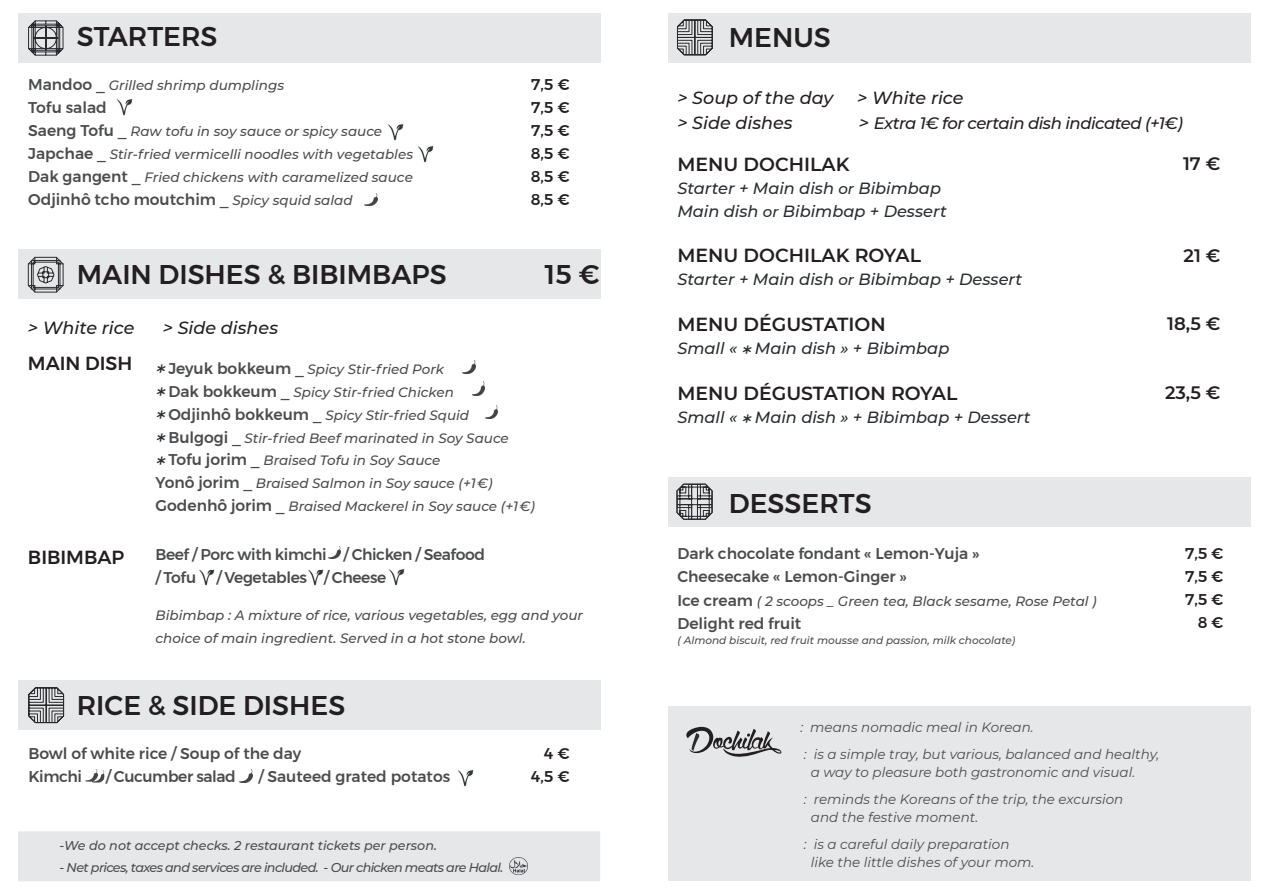
<style>
.page{position:relative;width:1263px;height:893px;background:#fff}
.page>*{position:absolute;margin:0;border:0;box-sizing:border-box;transform-origin:0 0}
.t1{font:500 27px "Montserrat";color:#231f20}
.t2{font:600 18.9px "Montserrat";color:#231f20}
.t3{font:500 18.9px "Montserrat";color:#231f20}
.t4{font:600 18px "Montserrat";color:#231f20}
.t5{font:italic 500 17.55px "Montserrat";color:#231f20}
.t6{font:italic 500 16.5px "Montserrat";letter-spacing:-.03em;color:#231f20}
.t7{font:italic 500 16.2px/23px "Montserrat";color:#292d2f}
.t8{font:500 15.6px/23px "Montserrat";color:#4b4c4d}
.t9{font:500 15.6px/23px "Montserrat";letter-spacing:-.025em;color:#4b4c4d}
.t10{font:500 15.6px/23px "Montserrat";color:#231f20;text-align:right}
.t11{font:italic 500 13.5px/23px "Montserrat";color:#4b4c4d}
.t12{font:italic 13.5px/27px "Montserrat";color:#4b4c4d}
.t13{font:italic 500 12.75px "Montserrat";letter-spacing:-.05em;color:#4b4c4d}
.t14{font:italic 500 12.75px "Montserrat";color:#4b4c4d}
.t15{font:italic 500 10.5px "Montserrat";color:#4b4c4d}
.s1{font-style:normal;font-size:15.6px}
.s2{font-style:italic;font-size:13.5px}
.s3{font-size:22.5px;color:#292d2f}
.s4{font-size:17.55px}
.s5{font-size:15px}
.s6{font-size:22.5px}
</style>
<div class="page">
<div style="left:18px;top:13px;width:582px;height:50px;background:#e6e7e9"></div>
<div style="left:668px;top:13px;width:582px;height:50px;background:#e6e7e9"></div>
<div style="left:668px;top:477px;width:582px;height:50px;background:#e6e7e9"></div>
<div style="left:668px;top:706px;width:582px;height:175px;background:#e6e7e9"></div>
<div style="left:18px;top:831px;width:582px;height:50px;background:#e6e7e9"></div>
<div style="left:18px;top:249px;width:582px;height:50px;background:#e6e7e9"></div>
<div style="left:18px;top:680px;width:582px;height:50px;background:#e6e7e9"></div>
<svg style="left:28px;top:687px;width:36px;height:37px"></svg>
<svg style="left:677px;top:19px;width:36px;height:37px"></svg>
<svg style="left:28px;top:20px;width:36px;height:36px"></svg>
<img style="left:116px;top:98px;width:17px;height:18px">
<img style="left:417px;top:145px;width:17px;height:18px">
<svg style="left:365px;top:193px;width:12px;height:12px"></svg>
<img style="left:387px;top:123px;width:17px;height:18px">
<svg style="left:463px;top:360px;width:12px;height:13px"></svg>
<svg style="left:27px;top:256px;width:37px;height:37px"></svg>
<img style="left:388px;top:568px;width:17px;height:17px">
<img style="left:199px;top:570px;width:16px;height:15px">
<img style="left:306px;top:570px;width:18px;height:15px">
<svg style="left:328px;top:546px;width:13px;height:12px"></svg>
<img style="left:457px;top:769px;width:17px;height:17px">
<svg style="left:85px;top:769px;width:19px;height:14px"></svg>
<svg style="left:240px;top:770px;width:12px;height:12px"></svg>
<svg style="left:676px;top:483px;width:37px;height:37px"></svg>
<img style="left:509px;top:857px;width:19px;height:18px">
<svg style="left:686px;top:727px;width:95px;height:30px"></svg>
<svg style="left:472px;top:382px;width:13px;height:13px"></svg>
<img style="left:485px;top:405px;width:12px;height:14px">
<h1 class="t1" style="left:77px;top:16px;width:142px">STARTERS</h1>
<p class="t11" style="left:28px;top:73px;width:257px"><span class="s1">Mandoo _</span> Grilled shrimp dumplings</p>
<p class="t8" style="left:28px;top:96px;width:80px">Tofu salad</p>
<p class="t11" style="left:28px;top:119px;width:386px"><span class="s1">Saeng Tofu _</span> Raw tofu in soy sauce or spicy sauce<br><span class="s1">Japchae _</span> Stir-fried vermicelli noodles with vegetables<br><span class="s1">Dak gangent _</span> Fried chickens with caramelized sauce</p>
<p class="t8" style="left:28px;top:188px;width:326px">Odjinhô tcho moutchim _ <span class="s2">Spicy squid salad</span></p>
<h1 class="t1" style="left:77px;top:253px;width:371px">MAIN DISHES &amp; BIBIMBAPS</h1>
<p class="t5" style="left:28px;top:316px;width:108px">&gt; White rice</p>
<p class="t5" style="left:163px;top:316px;width:117px">&gt; Side dishes</p>
<p class="t10" style="left:531px;top:73px;width:40px;text-align:justify">7,5 € 7,5 € 7,5 € 8,5 € 8,5 € 8,5 €</p>
<h1 class="t1" style="left:545px;top:253px;width:56px">15 €</h1>
<h2 class="t3" style="left:28px;top:349px;width:106px">MAIN DISH</h2>
<p class="t11" style="left:156px;top:357px;width:381px"><span class="s3">*</span> <span class="s1">Jeyuk bokkeum _</span> Spicy Stir-fried Pork<br><span class="s3">*</span> <span class="s1">Dak bokkeum _</span> Spicy Stir-fried Chicken<br><span class="s3">*</span> <span class="s1">Odjinhô bokkeum _</span> Spicy Stir-fried Squid<br><span class="s3">*</span> <span class="s1">Bulgogi _</span> Stir-fried Beef marinated in Soy Sauce<br><span class="s3">*</span> <span class="s1">Tofu jorim _</span> Braised Tofu in Soy Sauce<br><span class="s1">Yonô jorim _</span> Braised Salmon in Soy sauce (+1€)<br><span class="s1">Godenhô jorim _</span> Braised Mackerel in Soy sauce (+1€)</p>
<h2 class="t3" style="left:28px;top:542px;width:98px">BIBIMBAP</h2>
<p class="t9" style="left:155px;top:543px;width:331px">Beef / Porc with kimchi / Chicken / Seafood / Tofu</p>
<p class="t9" style="left:216px;top:566px;width:171px">/ Vegetables / Cheese</p>
<p class="t11" style="left:156px;top:603px;width:429px">Bibimbap : A mixture of rice, various vegetables, egg and your choice of main ingredient. Served in a hot stone bowl.</p>
<h1 class="t1" style="left:77px;top:684px;width:270px">RICE &amp; SIDE DISHES</h1>
<p class="t8" style="left:28px;top:742px;width:274px">Bowl of white rice / Soup of the day<br>Kimchi</p>
<p class="t9" style="left:106px;top:765px;width:132px">/ Cucumber salad</p>
<p class="t8" style="left:258px;top:765px;width:193px">/ Sauteed grated potatos</p>
<p class="t14" style="left:60px;top:837px;width:379px">-We do not accept checks. 2 restaurant tickets per person.</p>
<p class="t13" style="left:60px;top:858px;width:445px">- Net prices, taxes and services are included. - Our chicken meats are Halal.</p>
<p class="t10" style="left:531px;top:742px;width:40px">4 €<br>4,5 €</p>
<h1 class="t1" style="left:729px;top:16px;width:103px">MENUS</h1>
<p class="t5" style="left:677px;top:85px;width:158px">&gt; Soup of the day</p>
<p class="t5" style="left:857px;top:85px;width:108px">&gt; White rice</p>
<p class="t5" style="left:677px;top:111px;width:117px">&gt; Side dishes</p>
<p class="t6" style="left:859px;top:112px;width:326px"><span class="s4">&gt;</span> Extra 1€ for certain dish indicated (+1€)</p>
<h2 class="t2" style="left:677px;top:151px;width:174px">MENU DOCHILAK</h2>
<p class="t7" style="left:677px;top:176px;width:271px">Starter + Main dish <span class="s5">or</span> Bibimbap<br>Main dish <span class="s5">or</span> Bibimbap + Dessert</p>
<h2 class="t2" style="left:677px;top:242px;width:245px">MENU DOCHILAK ROYAL</h2>
<p class="t7" style="left:677px;top:268px;width:346px">Starter + Main dish <span class="s5">or</span> Bibimbap + Dessert</p>
<h2 class="t2" style="left:677px;top:311px;width:210px">MENU DÉGUSTATION</h2>
<p class="t7" style="left:677px;top:336px;width:274px">Small « <span class="s6">*</span> Main dish » + Bibimbap</p>
<h2 class="t2" style="left:677px;top:380px;width:281px">MENU DÉGUSTATION ROYAL</h2>
<p class="t7" style="left:677px;top:405px;width:355px">Small « <span class="s6">*</span> Main dish » + Bibimbap + Dessert</p>
<h1 class="t1" style="left:729px;top:482px;width:144px">DESSERTS</h1>
<p class="t8" style="left:677px;top:542px;width:304px">Dark chocolate fondant « Lemon-Yuja »<br>Cheesecake « Lemon-Ginger »</p>
<p class="t11" style="left:677px;top:589px;width:421px"><span class="s1">Ice cream</span> ( 2 scoops _ Green tea, Black sesame, Rose Petal )</p>
<p class="t8" style="left:677px;top:612px;width:125px">Delight red fruit</p>
<p class="t15" style="left:677px;top:633px;width:340px">( Almond biscuit, red fruit mousse and passion, milk chocolate)</p>
<h3 class="t4" style="left:1183px;top:151px;width:39px">17 €</h3>
<h3 class="t4" style="left:1183px;top:242px;width:38px">21 €</h3>
<h3 class="t4" style="left:1167px;top:311px;width:55px">18,5 €</h3>
<h3 class="t4" style="left:1165px;top:380px;width:57px">23,5 €</h3>
<p class="t10" style="left:1185px;top:542px;width:39px">7,5 €<br>7,5 €<br>7,5 €<br>8 €</p>
<p class="t12" style="left:800px;top:713px;width:361px">: means nomadic meal in Korean.<br>: is a simple tray, but various, balanced and healthy,</p>
<p class="t12" style="left:804px;top:758px;width:333px;text-indent:7px">a way to pleasure both gastronomic and visual. : reminds the Koreans of the trip, the excursion</p>
<p class="t12" style="left:804px;top:803px;width:207px;text-indent:7px">and the festive moment.<br>: is a careful daily preparation</p>
<p class="t12" style="left:811px;top:848px;width:225px">like the little dishes of your mom.</p>
</div>
